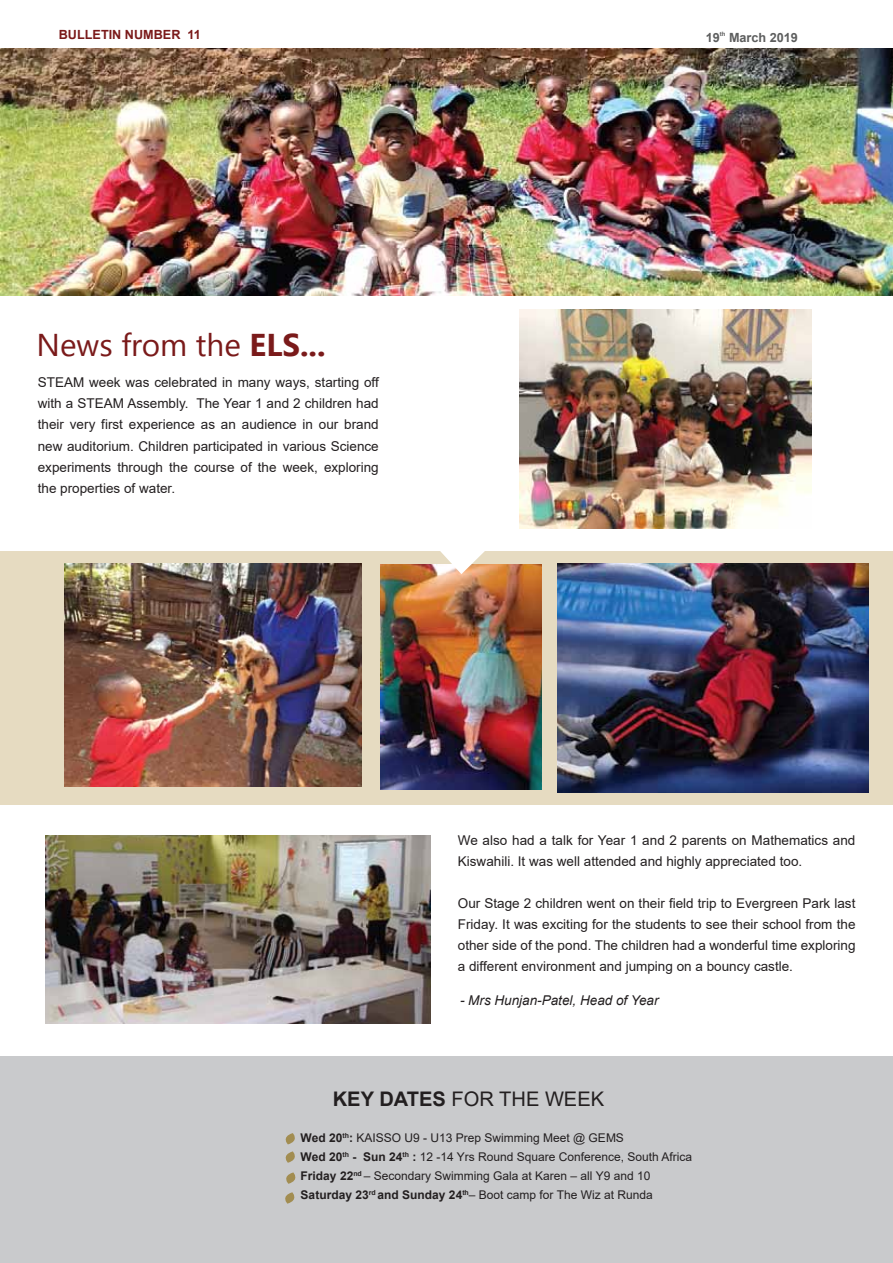
<style>
.page{position:relative;width:893px;height:1263px;background:#fff}
.page>*{position:absolute;margin:0;border:0;box-sizing:border-box;transform-origin:0 0}
.t1{font:31.5px "Nirmala UI";color:#7a1a1a}
.t2{font:20.1px "Arial";color:#231f20}
.t3{font:13.5px/21px "Arial";color:#231f20;text-align:justify}
.t4{font:italic 13.5px "Arial";color:#231f20}
.t5{font:700 12.6px "Arial";color:#7a1a1a}
.t6{font:700 12.6px "Arial";color:#5d5e5e}
.t7{font:12px/19.2px "Arial";color:#231f20}
.t8{font:700 6px "Arial";color:#5d5e5e}
.s1{font-weight:700}
</style>
<div class="page">
<div style="left:0;top:552px;width:893px;height:253px;background:#e6dbc1"></div>
<img style="left:519px;top:309px;width:293px;height:220px">
<img style="left:0;top:48px;width:893px;height:248px">
<img style="left:558px;top:563px;width:310px;height:229px">
<img style="left:65px;top:564px;width:297px;height:223px">
<div style="left:0;top:1057px;width:893px;height:206px;background:#c9cacc"></div>
<svg style="left:285px;top:1133px;width:10px;height:11px"></svg>
<svg style="left:285px;top:1151px;width:10px;height:12px"></svg>
<svg style="left:286px;top:1172px;width:10px;height:12px"></svg>
<svg style="left:285px;top:1192px;width:10px;height:11px"></svg>
<img style="left:380px;top:564px;width:161px;height:225px">
<svg style="left:439px;top:551px;width:47px;height:23px"></svg>
<img style="left:46px;top:835px;width:385px;height:189px">
<p class="t5" style="left:59px;top:25px;width:144px">BULLETIN NUMBER 11</p>
<h1 class="t1" style="left:37px;top:319px;width:291px">News from the <span class="s1">ELS...</span></h1>
<p class="t3" style="left:38px;top:372px;width:342px">STEAM week was celebrated in many ways, starting off with a STEAM Assembly. The Year 1 and 2 children had their very first experience as an audience in our brand new auditorium. Children participated in various Science experiments through the course of the week, exploring the properties of water.</p>
<p class="t6" style="left:706px;top:29px;width:16px">19</p>
<p class="t8" style="left:720px;top:30px;width:7px">th</p>
<p class="t6" style="left:729px;top:29px;width:70px">March 2019</p>
<p class="t3" style="left:458px;top:830px;width:399px">We also had a talk for Year 1 and 2 parents on Mathematics and<br>Kiswahili. It was well attended and highly appreciated too.</p>
<p class="t3" style="left:458px;top:893px;width:399px">Our Stage 2 children went on their field trip to Evergreen Park last Friday. It was exciting for the students to see their school from the other side of the pond. The children had a wonderful time exploring a different environment and jumping on a bouncy castle.</p>
<p class="t4" style="left:460px;top:992px;width:200px">- Mrs Hunjan-Patel, Head of Year</p>
<h2 class="t2" style="left:333px;top:1085px;width:273px"><span class="s1">KEY DATES</span> FOR THE WEEK</h2>
<p class="t7" style="left:301px;top:1128px;width:393px"><span class="s1">Wed 20</span><sup>th</sup><span class="s1">:</span> KAISSO U9 - U13 Prep Swimming Meet @ GEMS<br><span class="s1">Wed 20</span><sup>th</sup> <span class="s1">- Sun 24</span><sup>th</sup> <span class="s1">:</span> 12 -14 Yrs Round Square Conference, South Africa <span class="s1">Friday 22</span><sup>nd</sup> – Secondary Swimming Gala at Karen – all Y9 and 10<br><span class="s1">Saturday 23</span><sup>rd</sup> <span class="s1">and Sunday 24</span><sup>th</sup>– Boot camp for The Wiz at Runda</p>
</div>
